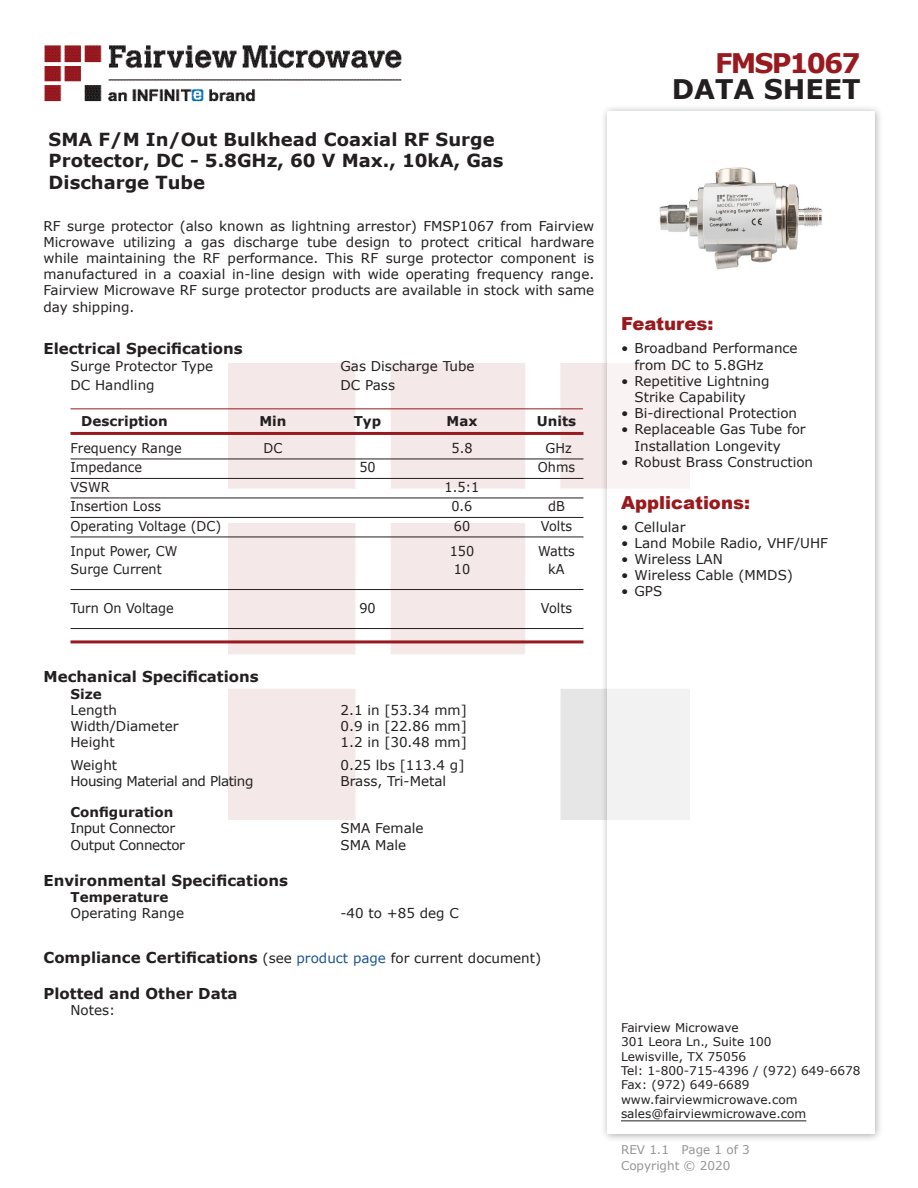
<style>
.page{position:relative;width:918px;height:1188px;background:#fff}
.page>*{position:absolute;margin:0;border:0;box-sizing:border-box;transform-origin:0 0}
.t1{font:700 27px "Verdana";color:#231f20}
.FM{font:700 27px "Verdana";letter-spacing:-.07em;color:#981a1e}
.Web_Description_Para{font:700 18px/21.6px "Verdana";color:#231f20}
.Applications_Header{font:900 18px "Arial";color:#981a1e}
.Head1_for_Compliance{font:700 15px "Verdana";color:#231f20}
.Head1{font:700 15px "Verdana";color:#231f20}
.MarketingDescription{font:13.5px/16.2px "Verdana";color:#231f20}
.Specs_Para{font:13.5px "Verdana";color:#231f20}
.Table-Body{font:13.5px "Verdana";color:#231f20;scale:.95 1}
.Specs_Para-2{font:13.5px "Verdana";letter-spacing:-.03em;color:#231f20}
.Table-Header{font:700 13.5px "Verdana";color:#231f20}
.Head2_after_Head1{font:700 13.5px "Verdana";color:#231f20}
.Head2{font:700 13.5px "Verdana";color:#231f20}
.FM_Info{font:12px "Verdana";color:#231f20}
.REV_Info{font:12px "Verdana";color:#939598}
.s1{font-weight:400;font-size:13.5px}
.s2{font-weight:400;font-size:13.5px;color:#1a5392}
</style>
<div class="page">
<img style="left:44px;top:45px;width:358px;height:57px">
<div style="left:600px;top:104px;width:284px;height:1039px;background:#231f20;opacity:.75"></div>
<div style="left:608px;top:111px;width:267px;height:1023px;background:#fff"></div>
<hr style="left:70px;top:408px;width:513px;height:1px;background:#981a1e">
<hr style="left:70px;top:432px;width:514px;height:3px;background:#981a1e">
<hr style="left:70px;top:459px;width:514px;height:1px;background:#231f20">
<hr style="left:70px;top:478px;width:514px;height:1px;background:#231f20">
<hr style="left:70px;top:498px;width:514px;height:1px;background:#231f20">
<hr style="left:70px;top:517px;width:514px;height:1px;background:#231f20">
<hr style="left:70px;top:537px;width:514px;height:1px;background:#231f20">
<hr style="left:70px;top:589px;width:514px;height:1px;background:#231f20">
<hr style="left:70px;top:628px;width:514px;height:1px;background:#231f20">
<hr style="left:70px;top:640px;width:514px;height:3px;background:#981a1e">
<hr style="left:621px;top:1120px;width:185px;height:1px;background:#231f20">
<img style="left:659px;top:167px;width:163px;height:103px">
<p class="Web_Description_Para" style="left:49px;top:128px;width:457px">SMA F/M In/Out Bulkhead Coaxial RF Surge<br>Protector, DC - 5.8GHz, 60 V Max., 10kA, Gas<br>Discharge Tube</p>
<p class="MarketingDescription" style="left:44px;top:217px;width:552px;text-align:justify">RF surge protector (also known as lightning arrestor) FMSP1067 from Fairview Microwave utilizing a gas discharge tube design to protect critical hardware while maintaining the RF performance. This RF surge protector component is manufactured in a coaxial in-line design with wide operating frequency range.<br>Fairview Microwave RF surge protector products are available in stock with same day shipping.</p>
<p class="Head1" style="left:44px;top:338px;width:201px">Electrical Specifications</p>
<p class="Specs_Para" style="left:70px;top:356px;width:144px">Surge Protector Type</p>
<p class="Specs_Para" style="left:340px;top:356px;width:136px">Gas Discharge Tube</p>
<p class="Specs_Para" style="left:70px;top:376px;width:86px">DC Handling</p>
<p class="Specs_Para" style="left:340px;top:376px;width:56px">DC Pass</p>
<p class="Table-Header" style="left:81px;top:411px;width:88px">Description</p>
<p class="Table-Header" style="left:259px;top:411px;width:29px">Min</p>
<p class="Table-Header" style="left:354px;top:411px;width:29px">Typ</p>
<p class="Table-Header" style="left:447px;top:411px;width:32px">Max</p>
<p class="Table-Header" style="left:537px;top:411px;width:41px">Units</p>
<p class="Table-Body" style="left:70px;top:439px;width:119px">Frequency Range</p>
<p class="Table-Body" style="left:264px;top:439px;width:21px">DC</p>
<p class="Table-Body" style="left:452px;top:439px;width:24px">5.8</p>
<p class="Table-Body" style="left:546px;top:439px;width:29px">GHz</p>
<p class="Table-Body" style="left:70px;top:458px;width:77px">Impedance</p>
<p class="Table-Body" style="left:359px;top:458px;width:19px">50</p>
<p class="Table-Body" style="left:538px;top:458px;width:41px">Ohms</p>
<p class="Table-Body" style="left:70px;top:478px;width:43px">VSWR</p>
<p class="Table-Body" style="left:445px;top:478px;width:38px">1.5:1</p>
<p class="Table-Body" style="left:70px;top:497px;width:97px">Insertion Loss</p>
<p class="Table-Body" style="left:452px;top:497px;width:24px">0.6</p>
<p class="Table-Body" style="left:548px;top:497px;width:19px">dB</p>
<p class="Table-Body" style="left:70px;top:517px;width:160px">Operating Voltage (DC)</p>
<p class="Table-Body" style="left:454px;top:517px;width:19px">60</p>
<p class="Table-Body" style="left:541px;top:517px;width:34px">Volts</p>
<p class="Table-Body" style="left:70px;top:542px;width:114px">Input Power, CW</p>
<p class="Table-Body" style="left:450px;top:542px;width:27px">150</p>
<p class="Table-Body" style="left:538px;top:542px;width:40px">Watts</p>
<p class="Table-Body" style="left:70px;top:560px;width:98px">Surge Current</p>
<p class="Table-Body" style="left:454px;top:560px;width:19px">10</p>
<p class="Table-Body" style="left:548px;top:560px;width:19px">kA</p>
<p class="Table-Body" style="left:70px;top:599px;width:110px">Turn On Voltage</p>
<p class="Table-Body" style="left:359px;top:599px;width:19px">90</p>
<p class="Table-Body" style="left:541px;top:599px;width:34px">Volts</p>
<p class="Head1" style="left:44px;top:666px;width:217px">Mechanical Specifications</p>
<p class="Head2_after_Head1" style="left:70px;top:684px;width:33px">Size</p>
<p class="Specs_Para" style="left:70px;top:701px;width:48px">Length</p>
<p class="Specs_Para" style="left:340px;top:701px;width:128px">2.1 in [53.34 mm]</p>
<p class="Specs_Para" style="left:70px;top:717px;width:109px">Width/Diameter</p>
<p class="Specs_Para" style="left:340px;top:717px;width:128px">0.9 in [22.86 mm]</p>
<p class="Specs_Para" style="left:70px;top:733px;width:46px">Height</p>
<p class="Specs_Para" style="left:340px;top:733px;width:128px">1.2 in [30.48 mm]</p>
<p class="Specs_Para" style="left:70px;top:756px;width:48px">Weight</p>
<p class="Specs_Para" style="left:340px;top:756px;width:125px">0.25 lbs [113.4 g]</p>
<p class="Specs_Para-2" style="left:70px;top:772px;width:185px">Housing Material and Plating</p>
<p class="Specs_Para" style="left:340px;top:772px;width:107px">Brass, Tri-Metal</p>
<p class="Head2" style="left:70px;top:803px;width:104px">Configuration</p>
<p class="Specs_Para-2" style="left:70px;top:819px;width:106px">Input Connector</p>
<p class="Specs_Para" style="left:340px;top:819px;width:85px">SMA Female</p>
<p class="Specs_Para-2" style="left:70px;top:835px;width:116px">Output Connector</p>
<p class="Specs_Para" style="left:340px;top:835px;width:67px">SMA Male</p>
<p class="Head1" style="left:44px;top:869px;width:246px">Environmental Specifications</p>
<p class="Head2_after_Head1" style="left:70px;top:887px;width:100px">Temperature</p>
<p class="Specs_Para" style="left:70px;top:904px;width:115px">Operating Range</p>
<p class="Specs_Para" style="left:340px;top:904px;width:120px">-40 to +85 deg C</p>
<p class="Head1_for_Compliance" style="left:44px;top:947px;width:499px">Compliance Certifications <span class="s1">(see</span> <span class="s2">product page</span> <span class="s1">for current document)</span></p>
<p class="Head1_for_Compliance" style="left:44px;top:983px;width:196px">Plotted and Other Data</p>
<p class="Specs_Para" style="left:70px;top:1001px;width:46px">Notes:</p>
<p class="FM" style="left:715px;top:44px;width:147px">FMSP1067</p>
<p class="t1" style="left:672px;top:70px;width:191px">DATA SHEET</p>
<p class="Applications_Header" style="left:621px;top:311px;width:94px">Features:</p>
<p class="MarketingDescription" style="left:634px;top:340px;width:165px;text-indent:-14px">• Broadband Performance from DC to 5.8GHz</p>
<p class="MarketingDescription" style="left:634px;top:373px;width:136px;text-indent:-14px">• Repetitive Lightning<br>Strike Capability</p>
<p class="MarketingDescription" style="left:621px;top:405px;width:178px">• Bi-directional Protection</p>
<p class="MarketingDescription" style="left:634px;top:421px;width:173px;text-indent:-14px">• Replaceable Gas Tube for<br>Installation Longevity</p>
<p class="MarketingDescription" style="left:621px;top:454px;width:194px">• Robust Brass Construction</p>
<p class="Applications_Header" style="left:621px;top:489px;width:131px">Applications:</p>
<p class="MarketingDescription" style="left:621px;top:518px;width:66px">• Cellular</p>
<p class="MarketingDescription" style="left:621px;top:535px;width:209px">• Land Mobile Radio, VHF/UHF</p>
<p class="MarketingDescription" style="left:621px;top:551px;width:103px">• Wireless LAN</p>
<p class="MarketingDescription" style="left:621px;top:567px;width:174px">• Wireless Cable (MMDS)</p>
<p class="MarketingDescription" style="left:621px;top:583px;width:43px">• GPS</p>
<p class="FM_Info" style="left:621px;top:1019px;width:119px">Fairview Microwave</p>
<p class="FM_Info" style="left:621px;top:1034px;width:152px">301 Leora Ln., Suite 100</p>
<p class="FM_Info" style="left:621px;top:1048px;width:127px">Lewisville, TX 75056</p>
<p class="FM_Info" style="left:621px;top:1062px;width:241px">Tel: 1-800-715-4396 / (972) 649-6678</p>
<p class="FM_Info" style="left:621px;top:1077px;width:130px">Fax: (972) 649-6689</p>
<p class="FM_Info" style="left:621px;top:1091px;width:178px">www.fairviewmicrowave.com</p>
<p class="FM_Info" style="left:621px;top:1106px;width:187px">sales@fairviewmicrowave.com</p>
<p class="REV_Info" style="left:621px;top:1141px;width:130px">REV 1.1 Page 1 of 3</p>
<p class="REV_Info" style="left:621px;top:1157px;width:111px">Copyright © 2020</p>
</div>
